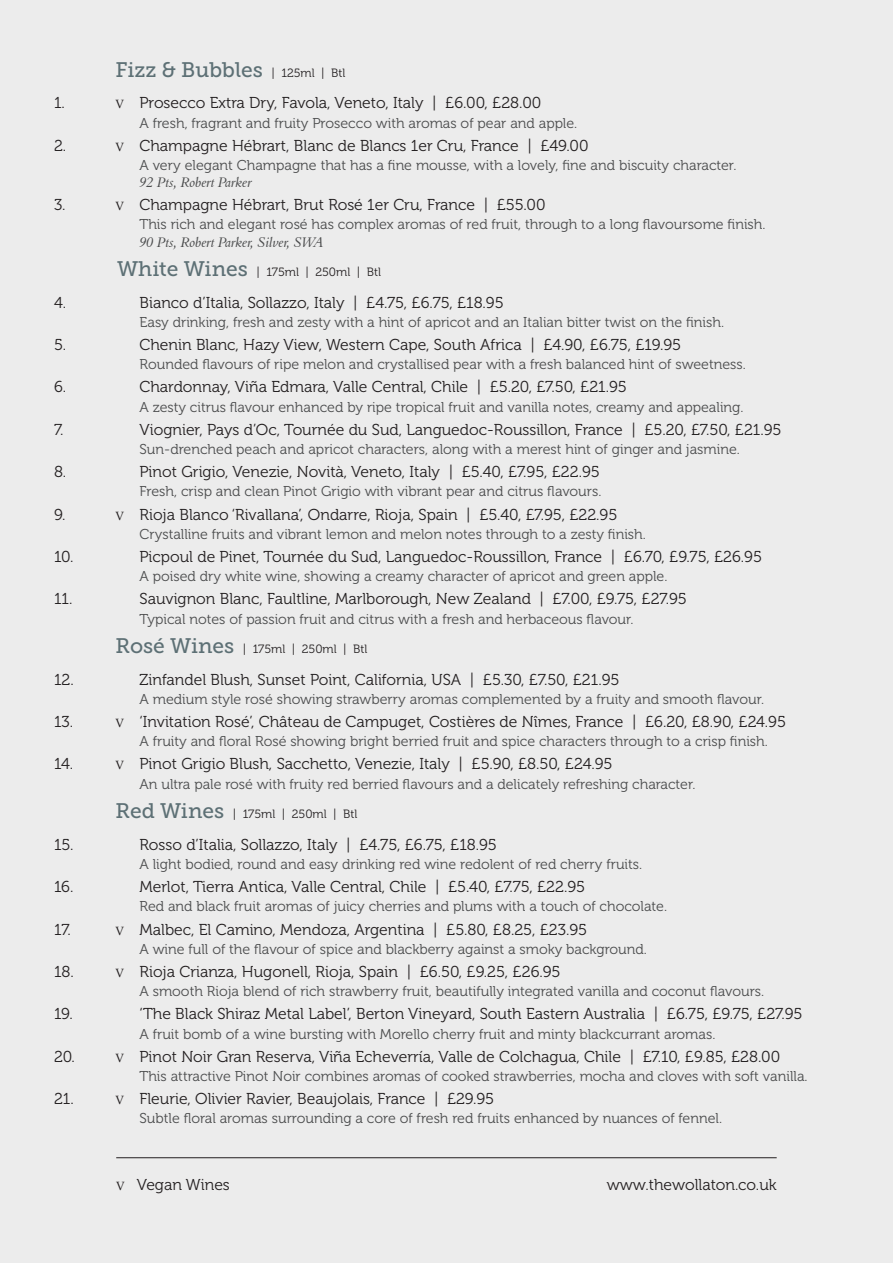
<style>
.page{position:relative;width:893px;height:1263px;background:#ececec}
.page>*{position:absolute;margin:0;border:0;box-sizing:border-box;transform-origin:0 0}
.headers{font:21px "Museo Slab 500";color:#5d7075}
.wine_names{font:15.75px "Museo 300";color:#231f20}
.tasting_notes{font:14.25px "Museo 300";color:#4b4c4d}
.awards{font:14.25px "Aldine 401 BT Italic A";color:#4b4c4d}
.headers-2{font:12px "Museo 300";color:#231f20}
.s1{font-family:"Museo 300";font-size:12px;color:#231f20}
.s2{font-family:"Palatino Linotype";font-size:12px}
.s3{font-family:"Museo Slab 500";font-size:21px;color:#5d7075}
</style>
<div class="page">
<hr style="left:116px;top:1157px;width:661px;height:1px;background:#231f20">
<p class="headers" style="left:116px;top:58px;width:231px">Fizz &amp; Bubbles <span class="s1">| 125ml | Btl</span></p>
<p class="wine_names" style="left:54px;top:94px;width:12px">1.</p>
<p class="wine_names" style="left:116px;top:94px;width:427px"><span class="s2">V</span> Prosecco Extra Dry, Favola, Veneto, Italy | £6.00, £28.00</p>
<p class="tasting_notes" style="left:140px;top:115px;width:439px">A fresh, fragrant and fruity Prosecco with aromas of pear and apple.</p>
<p class="wine_names" style="left:54px;top:137px;width:14px">2.</p>
<p class="wine_names" style="left:116px;top:137px;width:474px"><span class="s2">V</span> Champagne Hébrart, Blanc de Blancs 1er Cru, France | £49.00</p>
<p class="tasting_notes" style="left:140px;top:157px;width:598px">A very elegant Champagne that has a fine mousse, with a lovely, fine and biscuity character.</p>
<p class="awards" style="left:140px;top:174px;width:114px">92 Pts, Robert Parker</p>
<p class="wine_names" style="left:54px;top:196px;width:13px">3.</p>
<p class="wine_names" style="left:116px;top:196px;width:432px"><span class="s2">V</span> Champagne Hébrart, Brut Rosé 1er Cru, France | £55.00</p>
<p class="tasting_notes" style="left:140px;top:217px;width:628px">This rich and elegant rosé has complex aromas of red fruit, through to a long flavoursome finish.</p>
<p class="awards" style="left:140px;top:233px;width:185px">90 Pts, Robert Parker, Silver, SWA</p>
<p class="headers-2" style="left:117px;top:265px;width:265px"><span class="s3">White Wines</span> | 175ml | 250ml | Btl</p>
<p class="wine_names" style="left:54px;top:294px;width:14px">4.</p>
<p class="wine_names" style="left:140px;top:294px;width:366px">Bianco d’Italia, Sollazzo, Italy | £4.75, £6.75, £18.95</p>
<p class="tasting_notes" style="left:140px;top:314px;width:586px">Easy drinking, fresh and zesty with a hint of apricot and an Italian bitter twist on the finish.</p>
<p class="wine_names" style="left:54px;top:336px;width:14px">5.</p>
<p class="wine_names" style="left:140px;top:336px;width:543px">Chenin Blanc, Hazy View, Western Cape, South Africa | £4.90, £6.75, £19.95</p>
<p class="tasting_notes" style="left:140px;top:357px;width:608px">Rounded flavours of ripe melon and crystallised pear with a fresh balanced hint of sweetness.</p>
<p class="wine_names" style="left:54px;top:378px;width:14px">6.</p>
<p class="wine_names" style="left:140px;top:378px;width:489px">Chardonnay, Viña Edmara, Valle Central, Chile | £5.20, £7.50, £21.95</p>
<p class="tasting_notes" style="left:140px;top:399px;width:606px">A zesty citrus flavour enhanced by ripe tropical fruit and vanilla notes, creamy and appealing.</p>
<p class="wine_names" style="left:54px;top:421px;width:11px">7.</p>
<p class="wine_names" style="left:140px;top:421px;width:643px">Viognier, Pays d’Oc, Tournée du Sud, Languedoc-Roussillon, France | £5.20, £7.50, £21.95</p>
<p class="tasting_notes" style="left:140px;top:441px;width:602px">Sun-drenched peach and apricot characters, along with a merest hint of ginger and jasmine.</p>
<p class="wine_names" style="left:54px;top:463px;width:14px">8.</p>
<p class="wine_names" style="left:140px;top:463px;width:462px">Pinot Grigio, Venezie, Novità, Veneto, Italy | £5.40, £7.95, £22.95</p>
<p class="tasting_notes" style="left:140px;top:484px;width:463px">Fresh, crisp and clean Pinot Grigio with vibrant pear and citrus flavours.</p>
<p class="wine_names" style="left:54px;top:506px;width:13px">9.</p>
<p class="wine_names" style="left:116px;top:506px;width:503px"><span class="s2">V</span> Rioja Blanco ‘Rivallana’, Ondarre, Rioja, Spain | £5.40, £7.95, £22.95</p>
<p class="tasting_notes" style="left:140px;top:526px;width:508px">Crystalline fruits and vibrant lemon and melon notes through to a zesty finish.</p>
<p class="wine_names" style="left:54px;top:548px;width:21px">10.</p>
<p class="wine_names" style="left:140px;top:548px;width:624px">Picpoul de Pinet, Tournée du Sud, Languedoc-Roussillon, France | £6.70, £9.75, £26.95</p>
<p class="tasting_notes" style="left:140px;top:569px;width:529px">A poised dry white wine, showing a creamy character of apricot and green apple.</p>
<p class="wine_names" style="left:54px;top:590px;width:20px">11.</p>
<p class="wine_names" style="left:140px;top:590px;width:549px">Sauvignon Blanc, Faultline, Marlborough, New Zealand | £7.00, £9.75, £27.95</p>
<p class="tasting_notes" style="left:140px;top:611px;width:496px">Typical notes of passion fruit and citrus with a fresh and herbaceous flavour.</p>
<p class="headers-2" style="left:116px;top:642px;width:253px"><span class="s3">Rosé Wines</span> | 175ml | 250ml | Btl</p>
<p class="wine_names" style="left:54px;top:671px;width:21px">12.</p>
<p class="wine_names" style="left:140px;top:671px;width:481px">Zinfandel Blush, Sunset Point, California, USA | £5.30, £7.50, £21.95</p>
<p class="tasting_notes" style="left:140px;top:691px;width:626px">A medium style rosé showing strawberry aromas complemented by a fruity and smooth flavour.</p>
<p class="wine_names" style="left:54px;top:713px;width:21px">13.</p>
<p class="wine_names" style="left:116px;top:713px;width:672px"><span class="s2">V</span> ‘Invitation Rosé’, Château de Campuget, Costières de Nîmes, France | £6.20, £8.90, £24.95</p>
<p class="tasting_notes" style="left:140px;top:734px;width:630px">A fruity and floral Rosé showing bright berried fruit and spice characters through to a crisp finish.</p>
<p class="wine_names" style="left:54px;top:755px;width:21px">14.</p>
<p class="wine_names" style="left:116px;top:755px;width:498px"><span class="s2">V</span> Pinot Grigio Blush, Sacchetto, Venezie, Italy | £5.90, £8.50, £24.95</p>
<p class="tasting_notes" style="left:140px;top:776px;width:557px">An ultra pale rosé with fruity red berried flavours and a delicately refreshing character.</p>
<p class="headers-2" style="left:116px;top:807px;width:243px"><span class="s3">Red Wines</span> | 175ml | 250ml | Btl</p>
<p class="wine_names" style="left:54px;top:836px;width:21px">15.</p>
<p class="wine_names" style="left:140px;top:836px;width:359px">Rosso d’Italia, Sollazzo, Italy | £4.75, £6.75, £18.95</p>
<p class="tasting_notes" style="left:140px;top:856px;width:504px">A light bodied, round and easy drinking red wine redolent of red cherry fruits.</p>
<p class="wine_names" style="left:54px;top:878px;width:21px">16.</p>
<p class="wine_names" style="left:140px;top:878px;width:447px">Merlot, Tierra Antica, Valle Central, Chile | £5.40, £7.75, £22.95</p>
<p class="tasting_notes" style="left:140px;top:899px;width:529px">Red and black fruit aromas of juicy cherries and plums with a touch of chocolate.</p>
<p class="wine_names" style="left:54px;top:921px;width:18px">17.</p>
<p class="wine_names" style="left:116px;top:921px;width:473px"><span class="s2">V</span> Malbec, El Camino, Mendoza, Argentina | £5.80, £8.25, £23.95</p>
<p class="tasting_notes" style="left:140px;top:941px;width:509px">A wine full of the flavour of spice and blackberry against a smoky background.</p>
<p class="wine_names" style="left:54px;top:963px;width:21px">18.</p>
<p class="wine_names" style="left:116px;top:963px;width:447px"><span class="s2">V</span> Rioja Crianza, Hugonell, Rioja, Spain | £6.50, £9.25, £26.95</p>
<p class="tasting_notes" style="left:140px;top:983px;width:626px">A smooth Rioja blend of rich strawberry fruit, beautifully integrated vanilla and coconut flavours.</p>
<p class="wine_names" style="left:54px;top:1005px;width:20px">19.</p>
<p class="wine_names" style="left:140px;top:1005px;width:665px">‘The Black Shiraz Metal Label’, Berton Vineyard, South Eastern Australia | £6.75, £9.75, £27.95</p>
<p class="tasting_notes" style="left:140px;top:1026px;width:577px">A fruit bomb of a wine bursting with Morello cherry fruit and minty blackcurrant aromas.</p>
<p class="wine_names" style="left:54px;top:1048px;width:23px">20.</p>
<p class="wine_names" style="left:116px;top:1048px;width:666px"><span class="s2">V</span> Pinot Noir Gran Reserva, Viña Echeverría, Valle de Colchagua, Chile | £7.10, £9.85, £28.00</p>
<p class="tasting_notes" style="left:140px;top:1068px;width:670px">This attractive Pinot Noir combines aromas of cooked strawberries, mocha and cloves with soft vanilla.</p>
<p class="wine_names" style="left:54px;top:1090px;width:21px">21.</p>
<p class="wine_names" style="left:116px;top:1090px;width:380px"><span class="s2">V</span> Fleurie, Olivier Ravier, Beaujolais, France | £29.95</p>
<p class="tasting_notes" style="left:140px;top:1111px;width:584px">Subtle floral aromas surrounding a core of fresh red fruits enhanced by nuances of fennel.</p>
<p class="wine_names" style="left:116px;top:1176px;width:115px"><span class="s2">V</span> Vegan Wines</p>
<p class="wine_names" style="left:607px;top:1176px;width:171px">www.thewollaton.co.uk</p>
</div>
